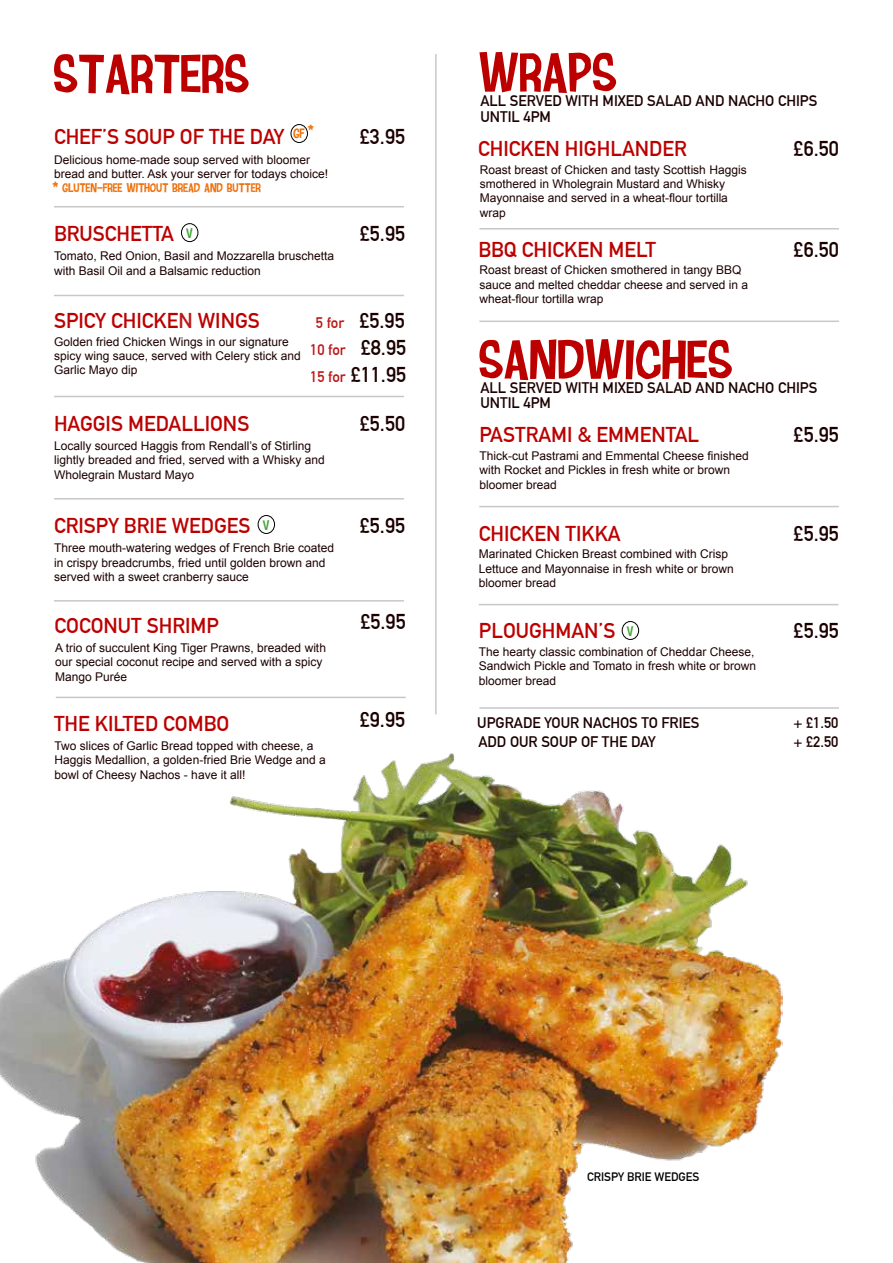
<style>
.page{position:relative;width:893px;height:1263px;background:#fff}
.page>*{position:absolute;margin:0;border:0;box-sizing:border-box;transform-origin:0 0}
.t1{font:72px "Cartonsix NC";color:#bc0000}
.t2{font:700 21px "DIN Alternate";color:#bc0000}
.t3{font:700 21px "DIN Alternate";color:#1c0000}
.t4{font:18px "Cartonsix NC";color:#3fa535}
.t5{font:18px "Cartonsix NC";color:#ee720e}
.t6{font:16.5px "Cartonsix NC";color:#ee720e}
.t7{font:700 15px/15.1px "DIN Alternate";color:#1c0000}
.t8{font:700 15px "DIN Alternate";color:#bc1818}
.t9{font:12px/14.4px "Arial";color:#1c0000}
.t10{font:700 12px "DIN Alternate";color:#000}
.s1{color:#bc1818}
.s2{font-size:15px;color:#bc1818}
.s3{font-size:21px;color:#1c0000}
</style>
<div class="page">
<hr style="left:54px;top:206px;width:350px;height:1px;background:#c8c8c8">
<hr style="left:54px;top:295px;width:350px;height:1px;background:#c8c8c8">
<hr style="left:54px;top:396px;width:350px;height:1px;background:#c8c8c8">
<hr style="left:54px;top:498px;width:350px;height:1px;background:#c8c8c8">
<hr style="left:435px;top:54px;width:2px;height:660px;background:#c8c8c8">
<hr style="left:479px;top:228px;width:360px;height:1px;background:#c8c8c8">
<hr style="left:479px;top:321px;width:360px;height:1px;background:#c8c8c8">
<hr style="left:479px;top:506px;width:360px;height:1px;background:#c8c8c8">
<hr style="left:479px;top:604px;width:359px;height:1px;background:#c8c8c8">
<hr style="left:54px;top:600px;width:350px;height:2px;background:#c8c8c8">
<hr style="left:479px;top:707px;width:360px;height:2px;background:#c8c8c8">
<img style="left:0;top:753px;width:783px;height:510px">
<div style="left:181px;top:223px;width:17px;height:19px;border:1px solid #000;border-radius:50%"></div>
<div style="left:258px;top:515px;width:17px;height:19px;border:1px solid #000;border-radius:50%"></div>
<div style="left:622px;top:621px;width:17px;height:19px;border:1px solid #000;border-radius:50%"></div>
<div style="left:291px;top:124px;width:17px;height:19px;border:1px solid #000;border-radius:50%"></div>
<hr style="left:56px;top:697px;width:350px;height:1px;background:#c8c8c8">
<h1 class="t1" style="left:54px;top:37px;width:198px">STARTERS</h1>
<h2 class="t2" style="left:54px;top:120px;width:232px">CHEF’S SOUP OF THE DAY</h2>
<p class="t9" style="left:54px;top:153px;width:276px">Delicious home-made soup served with bloomer bread and butter. Ask your server for todays choice!</p>
<h3 class="t5" style="left:293px;top:124px;width:22px">GF<sup>*</sup></h3>
<h3 class="t6" style="left:53px;top:179px;width:210px">* GLUTEN-FREE WITHOUT BREAD and BUTTER</h3>
<h2 class="t2" style="left:54px;top:217px;width:122px">BRUSCHETTA</h2>
<p class="t9" style="left:54px;top:249px;width:282px">Tomato, Red Onion, Basil and Mozzarella bruschetta with Basil Oil and a Balsamic reduction</p>
<h3 class="t4" style="left:186px;top:224px;width:8px">V</h3>
<h2 class="t3" style="left:360px;top:120px;width:47px">£3.95</h2>
<h2 class="t3" style="left:360px;top:217px;width:47px">£5.95</h2>
<h2 class="t2" style="left:54px;top:305px;width:207px">SPICY CHICKE<span class="s1">N</span> WINGS</h2>
<p class="t9" style="left:54px;top:334px;width:248px">Golden fried Chicken Wings in our signature spicy wing sauce, served with Celery stick and<br>Garlic Mayo dip</p>
<h2 class="t3" style="left:316px;top:305px;width:90px"><span class="s2">5 for</span> £5.95</h2>
<p class="t8" style="left:310px;top:338px;width:97px">10 for <span class="s3">£8.95</span></p>
<h2 class="t3" style="left:310px;top:358px;width:97px"><span class="s2">15 for</span> £11.95</h2>
<h2 class="t2" style="left:54px;top:407px;width:197px">HAGGIS MEDALLIONS</h2>
<p class="t9" style="left:54px;top:439px;width:272px">Locally sourced Haggis from Rendall’s of Stirling lightly breaded and fried, served with a Whisky and<br>Wholegrain Mustard Mayo</p>
<h2 class="t2" style="left:54px;top:509px;width:198px">CRISPY BRIE WEDGES</h2>
<p class="t9" style="left:54px;top:541px;width:282px">Three mouth-watering wedges of French Brie coated in crispy breadcrumbs, fried until golden brown and served with a sweet cranberry sauce</p>
<h3 class="t4" style="left:263px;top:516px;width:8px">V</h3>
<h2 class="t2" style="left:55px;top:609px;width:166px">COCONUT SHRIMP</h2>
<p class="t9" style="left:55px;top:641px;width:272px">A trio of succulent King Tiger Prawns, breaded with our special coconut recipe and served with a spicy<br>Mango Purée</p>
<h2 class="t3" style="left:360px;top:407px;width:47px">£5.50</h2>
<h2 class="t3" style="left:360px;top:509px;width:47px">£5.95</h2>
<h2 class="t3" style="left:360px;top:606px;width:47px">£5.95</h2>
<h1 class="t1" style="left:479px;top:36px;width:140px">WRAPS</h1>
<p class="t7" style="left:480px;top:93px;width:338px">ALL SERVED WITH MIXED SALAD AND NACHO CHIPS<br>UNTIL 4PM</p>
<h2 class="t2" style="left:478px;top:132px;width:210px">CHICKEN HIGHLANDER</h2>
<p class="t9" style="left:480px;top:162px;width:268px">Roast breast of Chicken and tasty Scottish Haggis smothered in Wholegrain Mustard and Whisky Mayonnaise and served in a wheat-flour tortilla wrap</p>
<h2 class="t2" style="left:478px;top:234px;width:179px">BBQ CHICKEN MELT</h2>
<p class="t9" style="left:479px;top:263px;width:270px">Roast breast of Chicken smothered in tangy BBQ sauce and melted cheddar cheese and served in a wheat-flour tortilla wrap</p>
<h1 class="t1" style="left:479px;top:323px;width:256px">SANDWICHES</h1>
<h2 class="t3" style="left:794px;top:132px;width:47px">£6.50</h2>
<h2 class="t3" style="left:794px;top:234px;width:47px">£6.50</h2>
<p class="t7" style="left:480px;top:379px;width:338px">ALL SERVED WITH MIXED SALAD AND NACHO CHIPS</p>
<p class="t7" style="left:480px;top:394px;width:72px">UNTIL 4PM</p>
<h2 class="t2" style="left:479px;top:419px;width:221px">PASTRAMI &amp; EMMENTAL</h2>
<p class="t9" style="left:479px;top:449px;width:271px">Thick-cut Pastrami and Emmental Cheese finished with Rocket and Pickles in fresh white or brown bloomer bread</p>
<h2 class="t2" style="left:479px;top:517px;width:143px">CHICKEN TIKKA</h2>
<p class="t9" style="left:479px;top:547px;width:256px">Marinated Chicken Breast combined with Crisp<br>Lettuce and Mayonnaise in fresh white or brown bloomer bread</p>
<h2 class="t2" style="left:479px;top:614px;width:138px">PLOUGHMAN’S</h2>
<p class="t9" style="left:479px;top:645px;width:279px">The hearty classic combination of Cheddar Cheese,<br>Sandwich Pickle and Tomato in fresh white or brown bloomer bread</p>
<h3 class="t4" style="left:627px;top:622px;width:8px">V</h3>
<h2 class="t3" style="left:794px;top:419px;width:47px">£5.95</h2>
<h2 class="t3" style="left:794px;top:517px;width:47px">£5.95</h2>
<h2 class="t3" style="left:794px;top:614px;width:47px">£5.95</h2>
<h2 class="t2" style="left:54px;top:707px;width:177px">THE KILTED COMBO</h2>
<p class="t9" style="left:55px;top:739px;width:273px">Two slices of Garlic Bread topped with cheese, a<br>Haggis Medallion, a golden-fried Brie Wedge and a bowl of Cheesy Nachos - have it all!</p>
<h2 class="t3" style="left:360px;top:704px;width:47px">£9.95</h2>
<p class="t7" style="left:477px;top:714px;width:224px">UPGRADE YOUR NACHOS TO FRIES</p>
<p class="t7" style="left:793px;top:714px;width:46px">+ £1.50</p>
<p class="t7" style="left:478px;top:733px;width:179px">ADD OUR SOUP OF THE DAY</p>
<p class="t7" style="left:793px;top:733px;width:46px">+ £2.50</p>
<p class="t10" style="left:587px;top:1167px;width:114px">CRISPY BRIE WEDGES</p>
</div>
